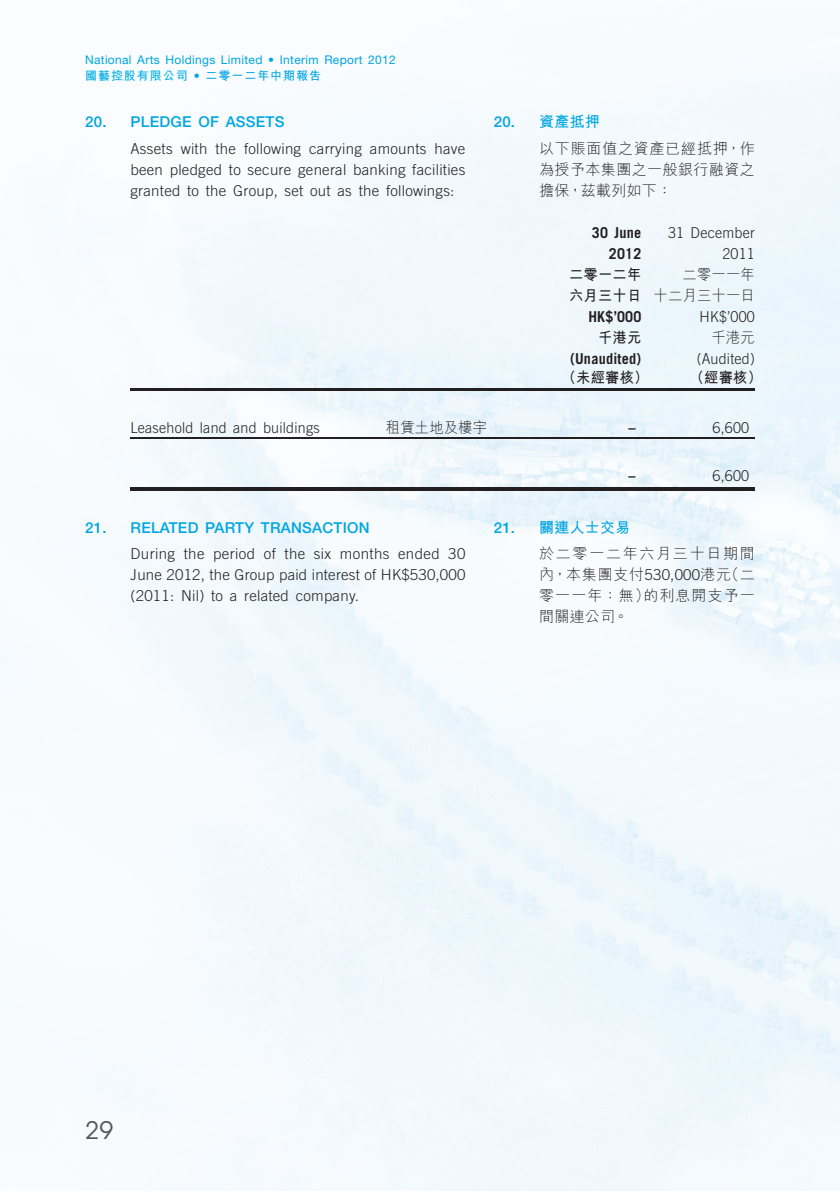
<style>
.page{position:relative;width:840px;height:1191px;background:#fff}
.page>*{position:absolute;margin:0;border:0;box-sizing:border-box;transform-origin:0 0}
.t1{font:24px "ITC Avant Garde Std";color:#57585a}
.t2{font:300 15px/21px "Trade Gothic LT Std";letter-spacing:.015em;color:#231f20;text-align:justify}
.t3{font:15px/21px "M Hei HK Light E Ten B5 H";letter-spacing:.03em;color:#231f20;text-align:justify}
.t4{font:300 15px/21px "Trade Gothic LT Std";letter-spacing:.015em;color:#231f20;text-align:right;scale:.95 1}
.t5{font:500 15px "Helvetica Neue LT Std";letter-spacing:.015em;color:#00a5e3}
.t6{font:700 15px/21px "Trade Gothic LT Std";letter-spacing:.015em;color:#231f20;text-align:right;scale:.95 1}
.t7{font:15px/21px "M Hei HK Bold E Ten B5 H";letter-spacing:.015em;color:#231f20;scale:.95 1}
.t8{font:15px/21px "M Hei HK Light E Ten B5 H";letter-spacing:.03em;color:#231f20;text-align:right;scale:.95 1}
.t9{font:15px "M Hei HK Bold E Ten B5 H";letter-spacing:.015em;color:#00a5e3}
.t10{font:12px "Helvetica Neue LT Std";letter-spacing:.025em;color:#00a5e3}
.t11{font:12px "M Hei HK Bold E Ten B5 H";letter-spacing:.075em;color:#00a5e3}
.s1{color:#00aee6}
.s2{font-family:"Helvetica Neue LT Std"}
.s3{font-family:"Helvetica Neue LT Std";font-weight:500}
.s4{font-family:"Trade Gothic LT Std";font-weight:300}
</style>
<div class="page">
<img style="left:0;top:53px;width:839px;height:1138px">
<img style="left:839px;top:935px;width:1px;height:256px">
<hr style="left:130px;top:388px;width:256px;height:2px;background:#231f20">
<hr style="left:386px;top:388px;width:153px;height:2px;background:#231f20">
<hr style="left:539px;top:388px;width:113px;height:2px;background:#231f20">
<hr style="left:652px;top:388px;width:102px;height:2px;background:#231f20">
<hr style="left:130px;top:437px;width:256px;height:1px;background:#231f20">
<hr style="left:386px;top:437px;width:153px;height:1px;background:#231f20">
<hr style="left:539px;top:437px;width:113px;height:1px;background:#231f20">
<hr style="left:652px;top:437px;width:102px;height:1px;background:#231f20">
<hr style="left:130px;top:487px;width:256px;height:3px;background:#231f20">
<hr style="left:386px;top:487px;width:153px;height:3px;background:#231f20">
<hr style="left:539px;top:487px;width:113px;height:3px;background:#231f20">
<hr style="left:652px;top:487px;width:102px;height:3px;background:#231f20">
<p class="t10" style="left:85px;top:55px;width:312px">National Arts Holdings Limited • Interim Report 2012</p>
<p class="t11" style="left:85px;top:71px;width:237px"><span class="s1">國藝控股有限公司</span> <span class="s2">•</span> 二零一二年中期報告</p>
<p class="t5" style="left:85px;top:116px;width:201px">20. PLEDGE OF ASSETS</p>
<p class="t2" style="left:130px;top:139px;width:336px">Assets with the following carrying amounts have been pledged to secure general banking facilities granted to the Group, set out as the followings:</p>
<p class="t9" style="left:493px;top:116px;width:108px"><span class="s3">20.</span> 資產抵押</p>
<p class="t3" style="left:539px;top:139px;width:217px">以下賬面值之資產已經抵押，作為授予本集團之一般銀行融資之擔保，茲載列如下：</p>
<p class="t6" style="left:591px;top:223px;width:53px">30 June<br>2012</p>
<p class="t4" style="left:667px;top:223px;width:93px">31 December<br>2011</p>
<p class="t7" style="left:568px;top:265px;width:78px">二零一二年六月三十日</p>
<p class="t8" style="left:653px;top:265px;width:108px">二零一一年<br>十二月三十一日</p>
<p class="t6" style="left:588px;top:307px;width:57px">HK$’000</p>
<p class="t4" style="left:699px;top:307px;width:60px">HK$’000</p>
<p class="t7" style="left:597px;top:328px;width:47px">千港元</p>
<p class="t8" style="left:711px;top:328px;width:47px">千港元</p>
<p class="t6" style="left:569px;top:349px;width:76px">(Unaudited)</p>
<p class="t4" style="left:696px;top:349px;width:63px">(Audited)</p>
<p class="t7" style="left:561px;top:368px;width:93px">（未經審核）</p>
<p class="t7" style="left:689px;top:368px;width:78px">（經審核）</p>
<p class="t4" style="left:130px;top:418px;width:200px">Leasehold land and buildings</p>
<p class="t8" style="left:386px;top:418px;width:108px">租賃土地及樓宇</p>
<p class="t6" style="left:628px;top:418px;width:9px">–</p>
<p class="t4" style="left:712px;top:418px;width:40px">6,600</p>
<p class="t5" style="left:85px;top:522px;width:286px">21. RELATED PARTY TRANSACTION</p>
<p class="t2" style="left:130px;top:545px;width:336px">During the period of the six months ended 30<br>June 2012, the Group paid interest of HK$530,000 (2011: Nil) to a related company.</p>
<p class="t6" style="left:628px;top:466px;width:9px">–</p>
<p class="t4" style="left:712px;top:466px;width:40px">6,600</p>
<p class="t9" style="left:493px;top:521px;width:138px"><span class="s3">21.</span> 關連人士交易</p>
<p class="t3" style="left:539px;top:545px;width:217px">於二零一二年六月三十日期間內，本集團支付<span class="s4">530,000</span>港元（二零一一年：無）的利息開支予一間關連公司。</p>
<h1 class="t1" style="left:85px;top:1117px;width:30px">29</h1>
</div>
